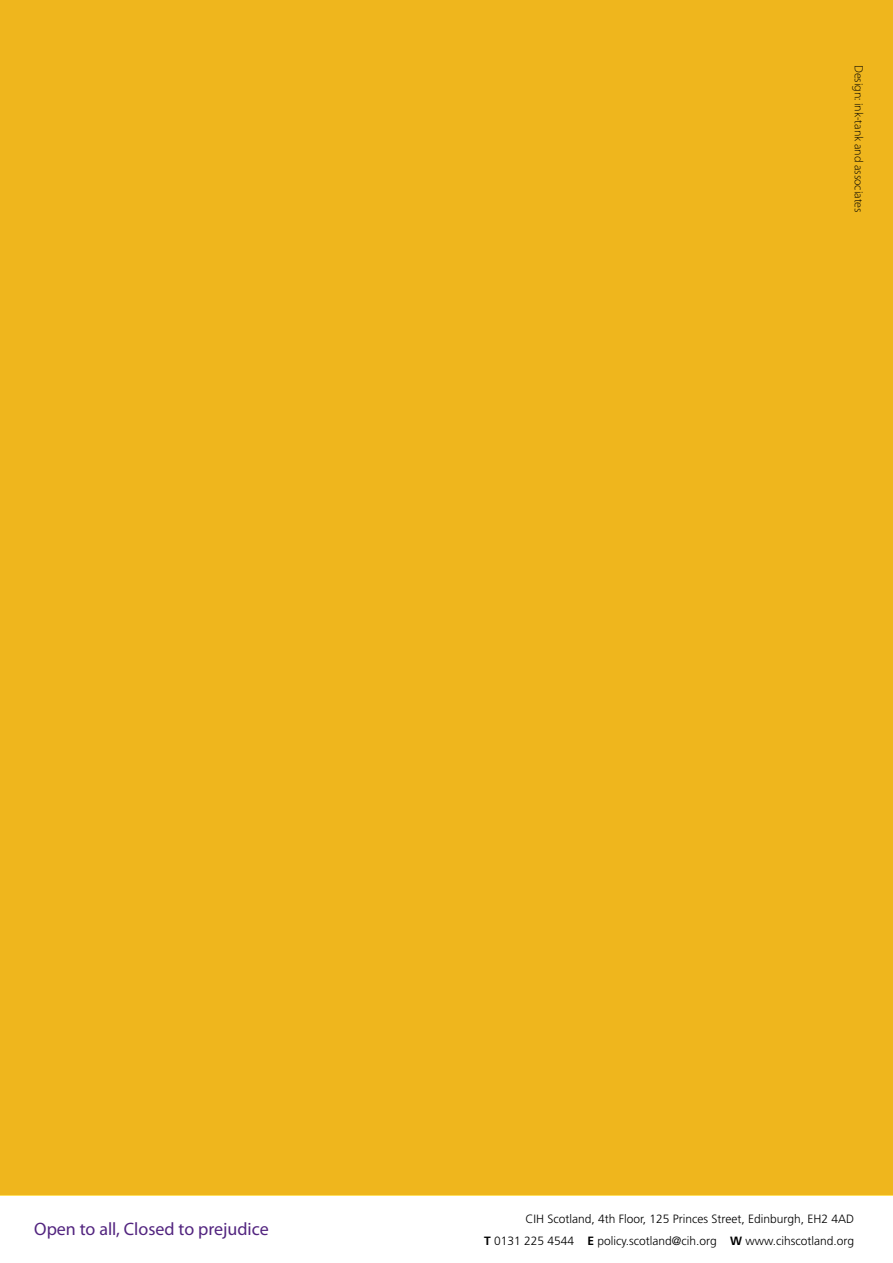
<style>
.page{position:relative;width:893px;height:1263px;background:#fff}
.page>*{position:absolute;margin:0;border:0;box-sizing:border-box;transform-origin:0 0}
.t1{font:18px "Myriad Pro";color:#52247f}
.t2{font:300 12px/22px "Frutiger";color:#000;text-align:right}
.t3{font:300 12px "Myriad Pro";color:#000}
.s1{font-weight:700}
</style>
<div class="page">
<hr style="left:0;top:1194px;width:893px;height:2px;background:#ffd41c">
<div style="left:0;top:0;width:893px;height:1195px;background:#efb61d"></div>
<p class="t3" style="left:866px;top:65px;width:150px;rotate:90deg">Design: ink-tank and associates</p>
<h1 class="t1" style="left:34px;top:1218px;width:236px">Open to all, Closed to prejudice</h1>
<p class="t2" style="left:484px;top:1208px;width:371px">CIH Scotland, 4th Floor, 125 Princes Street, Edinburgh, EH2 4AD<br><span class="s1">T</span> 0131 225 4544 <span class="s1">E</span> policy.scotland@cih.org <span class="s1">W</span> www.cihscotland.org</p>
</div>
